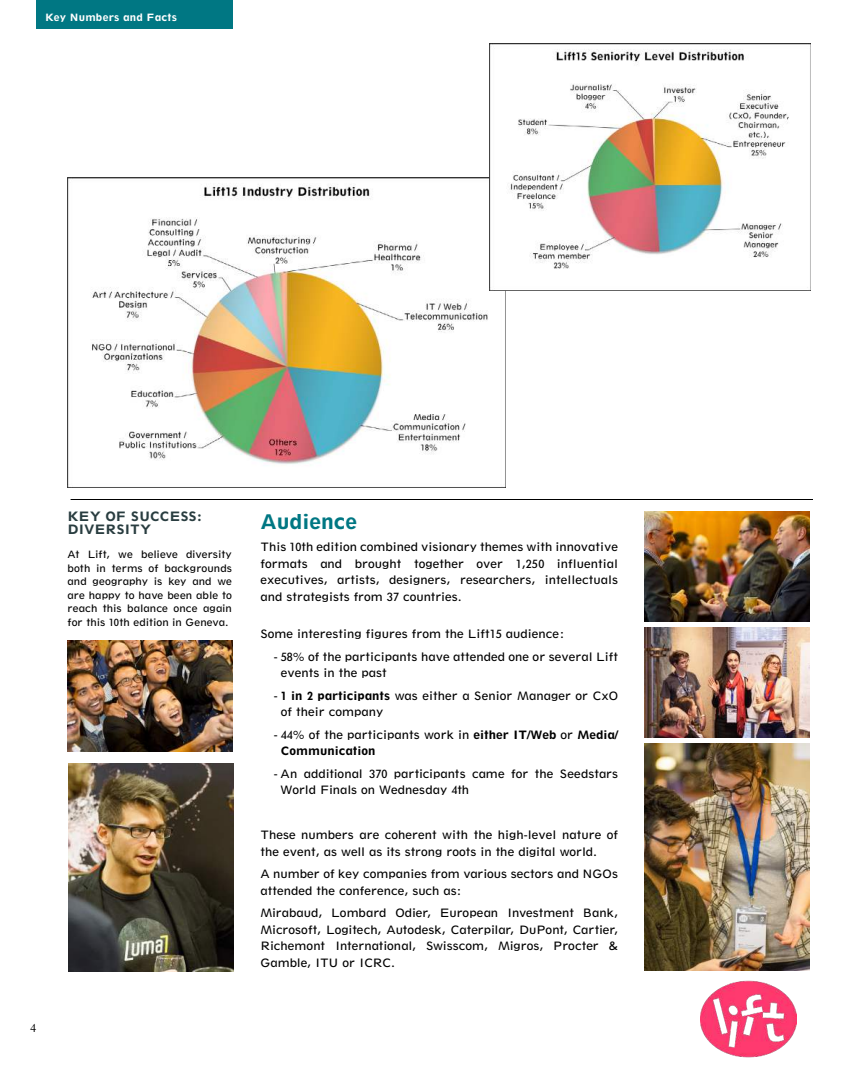
<style>
.page{position:relative;width:864px;height:1080px;background:#fff}
.page>*{position:absolute;margin:0;border:0;box-sizing:border-box;transform-origin:0 0}
.t1{font:21px "Spartan Heavy Classified";color:#007783}
.t2{font:13.5px/13.5px "Spartan Heavy Classified";letter-spacing:-.015em;color:#293d40}
.t3{font:12px/16.5px "Spartan Book Classified";color:#000}
.t4{font:12px "Spartan Heavy Classified";color:#000}
.t5{font:12px "Adobe Caslon Pro";color:#000}
.t6{font:10.5px/13.5px "Spartan Book Classified";color:#000;text-align:justify}
.t7{font:10.5px "Spartan Heavy Classified";letter-spacing:.015em;color:#fff}
.s1{font-family:"Spartan Heavy Classified"}
</style>
<div class="page">
<hr style="left:68px;top:499px;width:743px;height:1px;background:#000">
<div style="left:36px;top:0;width:197px;height:28px;background:#007783"></div>
<hr style="left:71px;top:499px;width:742px;height:1px;background:#000">
<img style="left:68px;top:764px;width:166px;height:208px">
<img style="left:645px;top:512px;width:165px;height:110px">
<img style="left:645px;top:743px;width:165px;height:228px">
<img style="left:67px;top:641px;width:165px;height:110px">
<img style="left:645px;top:628px;width:165px;height:110px">
<img style="left:700px;top:980px;width:97px;height:78px">
<img style="left:68px;top:178px;width:438px;height:309px">
<img style="left:489px;top:44px;width:322px;height:246px">
<p class="t7" style="left:45px;top:10px;width:133px">Key Numbers and Facts</p>
<p class="t5" style="left:30px;top:1021px;width:7px">4</p>
<p class="t2" style="left:68px;top:509px;width:137px">KEY OF SUCCESS:<br>DIVERSITY</p>
<p class="t6" style="left:68px;top:548px;width:166px">At Lift, we believe diversity both in terms of backgrounds and geography is key and we are happy to have been able to reach this balance once again for this 10th edition in Geneva.</p>
<h1 class="t1" style="left:260px;top:508px;width:98px">Audience</h1>
<p class="t3" style="left:260px;top:538px;width:359px;text-align:justify">This 10th edition combined visionary themes with innovative formats and brought together over 1,250 influential executives, artists, designers, researchers, intellectuals and strategists from 37 countries.</p>
<p class="t3" style="left:260px;top:625px;width:306px">Some interesting figures from the Lift15 audience:</p>
<p class="t3" style="left:281px;top:648px;width:339px;text-indent:-7px">- 58% of the participants have attended one or several Lift events in the past</p>
<p class="t3" style="left:281px;top:687px;width:339px;text-indent:-7px">- <span class="s1">1 in 2 participants</span> was either a Senior Manager or CxO of their company</p>
<p class="t3" style="left:274px;top:726px;width:346px">- 44% of the participants work in <span class="s1">either IT/Web</span> or <span class="s1">Media/</span></p>
<p class="t4" style="left:281px;top:743px;width:96px">Communication</p>
<p class="t3" style="left:281px;top:765px;width:339px;text-indent:-7px">- An additional 370 participants came for the Seedstars<br>World Finals on Wednesday 4th</p>
<p class="t3" style="left:260px;top:826px;width:359px">These numbers are coherent with the high-level nature of the event, as well as its strong roots in the digital world.</p>
<p class="t3" style="left:260px;top:865px;width:359px">A number of key companies from various sectors and NGOs attended the conference, such as:</p>
<p class="t3" style="left:260px;top:904px;width:359px;text-align:justify">Mirabaud, Lombard Odier, European Investment Bank, Microsoft, Logitech, Autodesk, Caterpilar, DuPont, Cartier, Richemont International, Swisscom, Migros, Procter &amp; Gamble, ITU or ICRC.</p>
</div>
